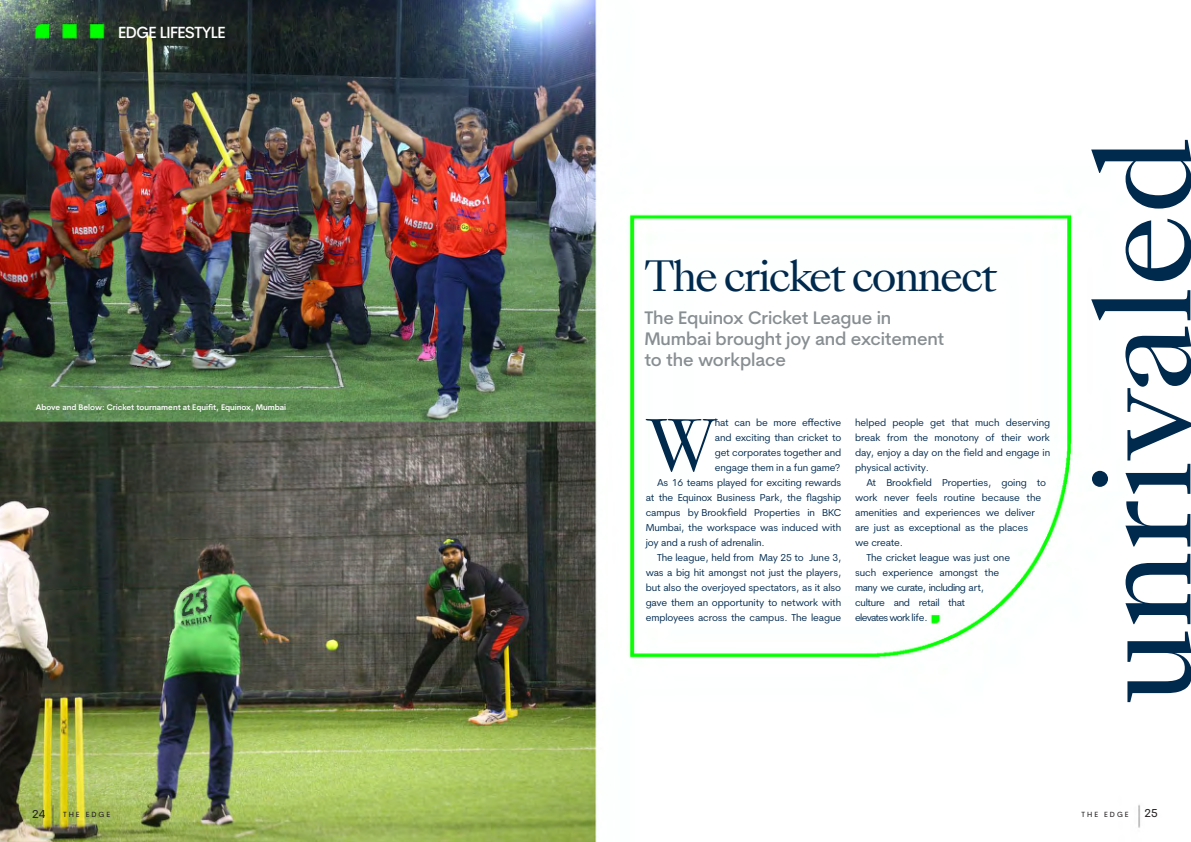
<style>
.page{position:relative;width:1191px;height:842px;background:#fff}
.page>*{position:absolute;margin:0;border:0;box-sizing:border-box;transform-origin:0 0}
.t1{font:125.3px "Sang Bleu Kingdom";color:#00294e}
.Body_para{font:74.7px "Bodoni Svty Two ITCTT";color:#00294e}
.Heading{font:40px "Sang Bleu Kingdom";letter-spacing:-.05em;color:#00294e}
.Body_para-2{font:500 18px/21px "Cerebri Sans";letter-spacing:-.01em;color:#878e91}
.Body_para-3{font:500 16px "Cerebri Sans";letter-spacing:-.03em;color:#fff}
.Body_para-4{font:11.4px "Cerebri Sans";color:#231f20}
.Body_para-5{font:10px/15px "Cerebri Sans";letter-spacing:-.01em;color:#00294e;text-align:justify}
.Body_para-6{font:10px/15px "Cerebri Sans";letter-spacing:-.03em;color:#00294e}
.Body_para-7{font:600 8px "Cerebri Sans";color:#fff}
.Body_para-8{font:7.4px "Cerebri Sans";letter-spacing:.27em;color:#231f20}
</style>
<div class="page">
<img style="left:0;top:0;width:1140px;height:842px">
<p class="Body_para-3" style="left:118px;top:23px;width:109px">EDGE LIFESTYLE</p>
<p class="Body_para-7" style="left:36px;top:402px;width:252px">Above and Below: Cricket tournament at Equifit, Equinox, Mumbai</p>
<p class="Body_para-4" style="left:32px;top:807px;width:15px">24</p>
<p class="Body_para-8" style="left:63px;top:810px;width:48px">THE EDGE</p>
<p class="Heading" style="left:644px;top:249px;width:354px">The cricket connect</p>
<p class="Body_para-2" style="left:644px;top:307px;width:301px">The Equinox Cricket League in<br>Mumbai brought joy and excitement to the workplace</p>
<p class="Body_para-5" style="left:715px;top:415px;width:128px">hat can be more effective and exciting than cricket to get corporates together and engage them in a fun game?</p>
<p class="Body_para-5" style="left:645px;top:475px;width:197px;text-indent:11px">As 16 teams played for exciting rewards at the Equinox Business Park, the flagship campus by Brookfield Properties in BKC Mumbai, the workspace was induced with joy and a rush of adrenalin.</p>
<p class="Body_para-5" style="left:645px;top:550px;width:197px;text-indent:11px">The league, held from May 25 to June 3, was a big hit amongst not just the players, but also the overjoyed spectators, as it also gave them an opportunity to network with employees across the campus. The league</p>
<p class="Body_para" style="left:647px;top:384px;width:70px">W</p>
<p class="Body_para-5" style="left:855px;top:415px;width:196px">helped people get that much deserving break from the monotony of their work day, enjoy a day on the field and engage in physical activity.</p>
<p class="Body_para-5" style="left:855px;top:475px;width:192px;text-align:left;text-indent:11px">At Brookfield Properties, going to work never feels routine because the amenities and experiences we deliver are just as exceptional as the places<br>we create.</p>
<p class="Body_para-6" style="left:855px;top:550px;width:156px;text-indent:11px">The cricket league was just one such experience amongst the many we curate, including art, culture and retail that<br>elevates work life.</p>
<p class="t1" style="left:1057px;top:705px;width:570px;rotate:-90deg">unrivaled</p>
<p class="Body_para-8" style="left:1081px;top:810px;width:48px">THE EDGE</p>
<p class="Body_para-4" style="left:1144px;top:806px;width:15px">25</p>
</div>
